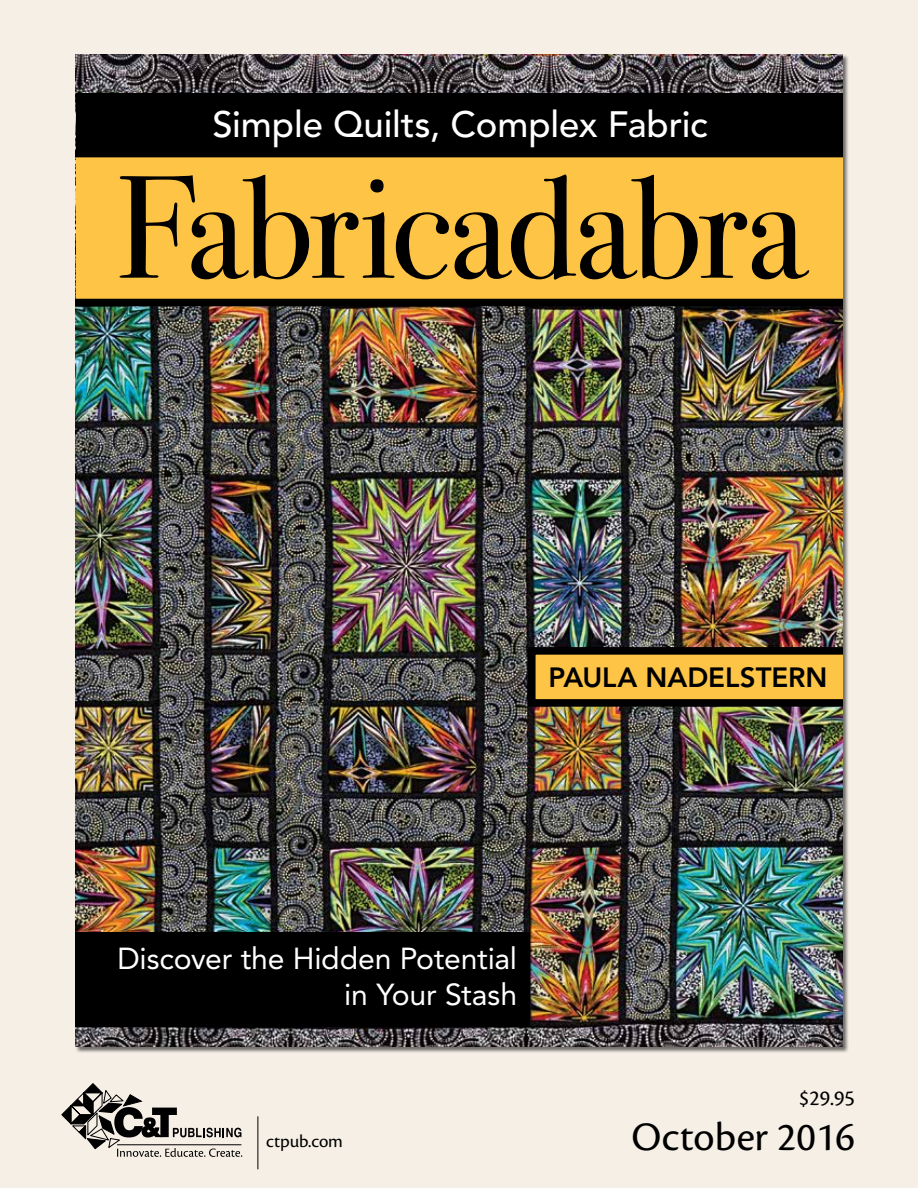
<style>
.page{position:relative;width:918px;height:1188px;background:#f5efe6}
.page>*{position:absolute;margin:0;border:0;box-sizing:border-box;transform-origin:0 0}
.t1{font:145.8px "Bodoni Svty Two ITCTT";letter-spacing:-.005em;color:#000}
.t2{font:42px "Cronos Pro";color:#000}
.t3{font:500 36.45px "Avenir";letter-spacing:-.005em;color:#fff}
.t4{font:30.15px/36.2px "Avenir";letter-spacing:-.005em;color:#fff;text-align:right}
.t5{font:800 27.6px "Avenir";letter-spacing:-.005em;color:#000}
.t6{font:22.5px "Cronos Pro";color:#000}
.t7{font:18.6px "Cronos Pro";letter-spacing:-.01em;color:#000}
</style>
<div class="page">
<svg style="left:62px;top:1083px;width:180px;height:74px"></svg>
<hr style="left:117px;top:1144px;width:124px;height:1px;background:#000">
<hr style="left:258px;top:1116px;width:1px;height:53px;background:#000">
<img style="left:76px;top:54px;width:766px;height:993px">
<div style="left:76px;top:94px;width:766px;height:56px;background:#000"></div>
<svg style="left:76px;top:150px;width:766px;height:156px;background:#e6b13f"></svg>
<svg style="left:528px;top:647px;width:314px;height:60px;background:#b88e33"></svg>
<div style="left:76px;top:932px;width:454px;height:94px;background:#000"></div>
<p class="t3" style="left:212px;top:103px;width:497px">Simple Quilts, Complex Fabric</p>
<h1 class="t1" style="left:116px;top:109px;width:690px">Fabricadabra</h1>
<p class="t5" style="left:549px;top:662px;width:280px">PAULA NADELSTERN</p>
<p class="t4" style="left:117px;top:941px;width:401px">Discover the Hidden Potential in Your Stash</p>
<p class="t7" style="left:266px;top:1130px;width:78px">ctpub.com</p>
<p class="t6" style="left:799px;top:1085px;width:58px">$29.95</p>
<h2 class="t2" style="left:632px;top:1113px;width:225px">October 2016</h2>
</div>
